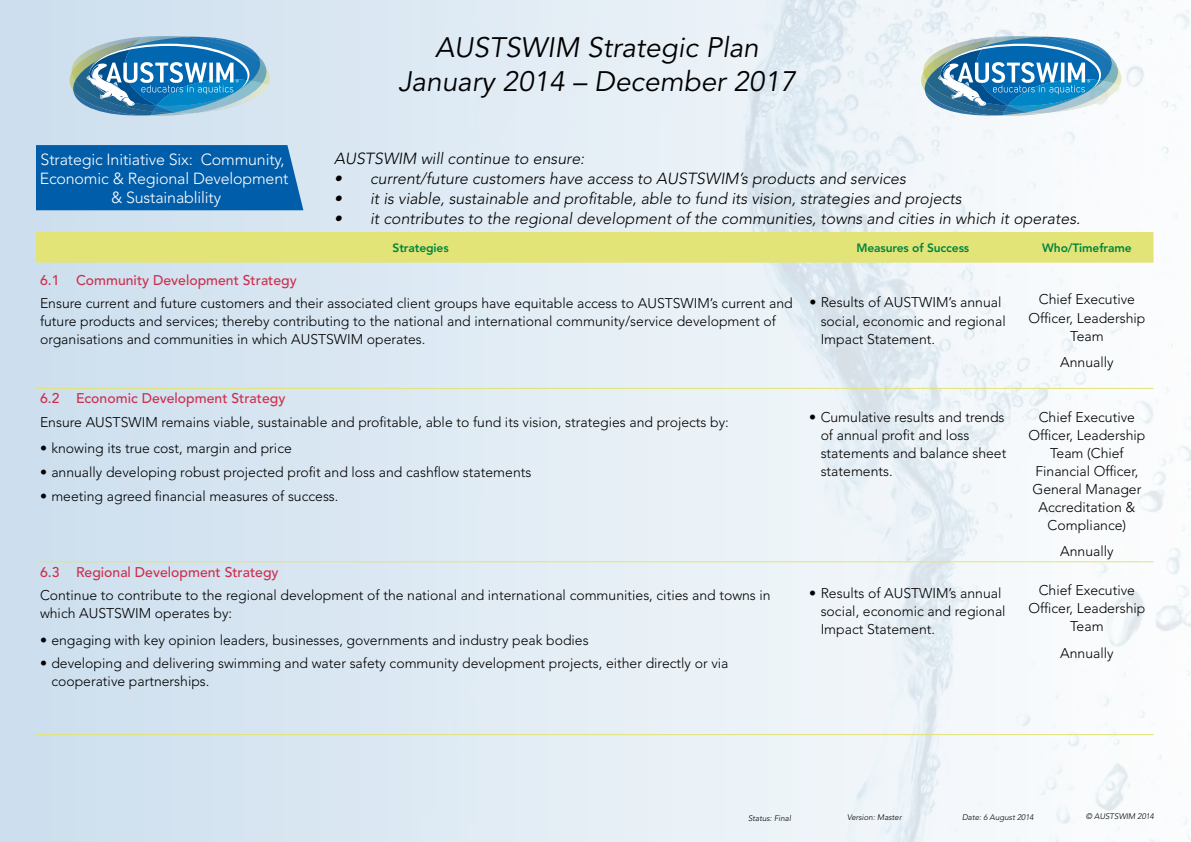
<style>
.page{position:relative;width:1191px;height:842px;background:#d4e3f0}
.page>*{position:absolute;margin:0;border:0;box-sizing:border-box;transform-origin:0 0}
.t1{font:italic 28px/33.6px "Avenir";color:#000;text-align:center}
.t2{font:italic 300 16px "Avenir";color:#000}
.t3{font:300 16px/19.2px "Avenir";letter-spacing:-.01em;color:#fff;text-align:center}
.t4{font:300 14px/18px "Avenir";color:#000}
.t5{font:500 14px "Avenir";color:#ce2f4d}
.t6{font:800 12px "Avenir";letter-spacing:-.01em;color:#00853f}
.t7{font:italic 300 8px "Avenir";color:#000}
</style>
<div class="page">
<img style="left:419px;top:0;width:772px;height:842px">
<svg style="left:70px;top:36px;width:200px;height:80px"></svg>
<svg style="left:921px;top:36px;width:200px;height:80px;background:#6ea6c7"></svg>
<div style="left:36px;top:145px;width:267px;height:65px;background:#005daa"></div>
<div style="left:36px;top:232px;width:1117px;height:31px;background:#e2e477"></div>
<hr style="left:36px;top:388px;width:769px;height:1px;background:#e2e477">
<hr style="left:805px;top:388px;width:215px;height:1px;background:#e2e477">
<hr style="left:1020px;top:388px;width:133px;height:1px;background:#e2e477">
<hr style="left:36px;top:562px;width:769px;height:1px;background:#e2e477">
<hr style="left:805px;top:562px;width:215px;height:1px;background:#e2e477">
<hr style="left:1020px;top:562px;width:133px;height:1px;background:#e2e477">
<hr style="left:36px;top:734px;width:769px;height:1px;background:#e2e477">
<hr style="left:805px;top:734px;width:215px;height:1px;background:#e2e477">
<hr style="left:1020px;top:734px;width:133px;height:1px;background:#e2e477">
<p class="t3" style="left:40px;top:149px;width:250px">Strategic Initiative Six: Community,<br>Economic &amp; Regional Development &amp; Sustainablility</p>
<h1 class="t1" style="left:398px;top:32px;width:399px">AUSTSWIM Strategic Plan<br>January 2014 – December 2017</h1>
<p class="t2" style="left:334px;top:149px;width:252px">AUSTSWIM will continue to ensure:</p>
<p class="t2" style="left:334px;top:169px;width:573px">• current/future customers have access to AUSTSWIM’s products and services</p>
<p class="t2" style="left:334px;top:189px;width:629px">• it is viable, sustainable and profitable, able to fund its vision, strategies and projects</p>
<p class="t2" style="left:334px;top:209px;width:747px">• it contributes to the regional development of the communities, towns and cities in which it operates.</p>
<p class="t6" style="left:393px;top:241px;width:58px">Strategies</p>
<p class="t6" style="left:856px;top:241px;width:114px">Measures of Success</p>
<p class="t6" style="left:1042px;top:241px;width:91px">Who/Timeframe</p>
<p class="t5" style="left:40px;top:272px;width:258px">6.1 Community Development Strategy</p>
<p class="t4" style="left:40px;top:295px;width:754px">Ensure current and future customers and their associated client groups have equitable access to AUSTSWIM’s current and future products and services; thereby contributing to the national and international community/service development of organisations and communities in which AUSTSWIM operates.</p>
<p class="t4" style="left:820px;top:294px;width:186px;text-indent:-11px">• Results of AUSTWIM’s annual social, economic and regional<br>Impact Statement.</p>
<p class="t4" style="left:1028px;top:291px;width:118px;text-align:center">Chief Executive<br>Officer, Leadership<br>Team</p>
<p class="t4" style="left:1060px;top:353px;width:55px">Annually</p>
<p class="t5" style="left:40px;top:390px;width:247px">6.2 Economic Development Strategy</p>
<p class="t4" style="left:40px;top:413px;width:690px">Ensure AUSTSWIM remains viable, sustainable and profitable, able to fund its vision, strategies and projects by:</p>
<p class="t4" style="left:40px;top:439px;width:253px">• knowing its true cost, margin and price</p>
<p class="t4" style="left:40px;top:463px;width:493px">• annually developing robust projected profit and loss and cashflow statements</p>
<p class="t4" style="left:40px;top:487px;width:300px">• meeting agreed financial measures of success.</p>
<p class="t4" style="left:820px;top:408px;width:187px;text-indent:-11px">• Cumulative results and trends of annual profit and loss statements and balance sheet statements.</p>
<p class="t4" style="left:1028px;top:408px;width:118px;text-align:center">Chief Executive<br>Officer, Leadership<br>Team (Chief<br>Financial Officer,<br>General Manager<br>Accreditation &amp;<br>Compliance)</p>
<p class="t4" style="left:1060px;top:542px;width:55px">Annually</p>
<p class="t5" style="left:40px;top:564px;width:240px">6.3 Regional Development Strategy</p>
<p class="t4" style="left:40px;top:586px;width:732px">Continue to contribute to the regional development of the national and international communities, cities and towns in which AUSTSWIM operates by:</p>
<p class="t4" style="left:40px;top:631px;width:550px">• engaging with key opinion leaders, businesses, governments and industry peak bodies</p>
<p class="t4" style="left:51px;top:655px;width:678px;text-indent:-11px">• developing and delivering swimming and water safety community development projects, either directly or via cooperative partnerships.</p>
<p class="t4" style="left:820px;top:584px;width:186px;text-indent:-11px">• Results of AUSTWIM’s annual social, economic and regional<br>Impact Statement.</p>
<p class="t4" style="left:1028px;top:581px;width:118px;text-align:center">Chief Executive<br>Officer, Leadership<br>Team</p>
<p class="t4" style="left:1060px;top:644px;width:55px">Annually</p>
<p class="t7" style="left:748px;top:813px;width:44px">Status: Final</p>
<p class="t7" style="left:847px;top:813px;width:56px">Version: Master</p>
<p class="t7" style="left:962px;top:812px;width:73px">Date: 6 August 2014</p>
<p class="t7" style="left:1085px;top:812px;width:70px">© AUSTSWIM 2014</p>
</div>
